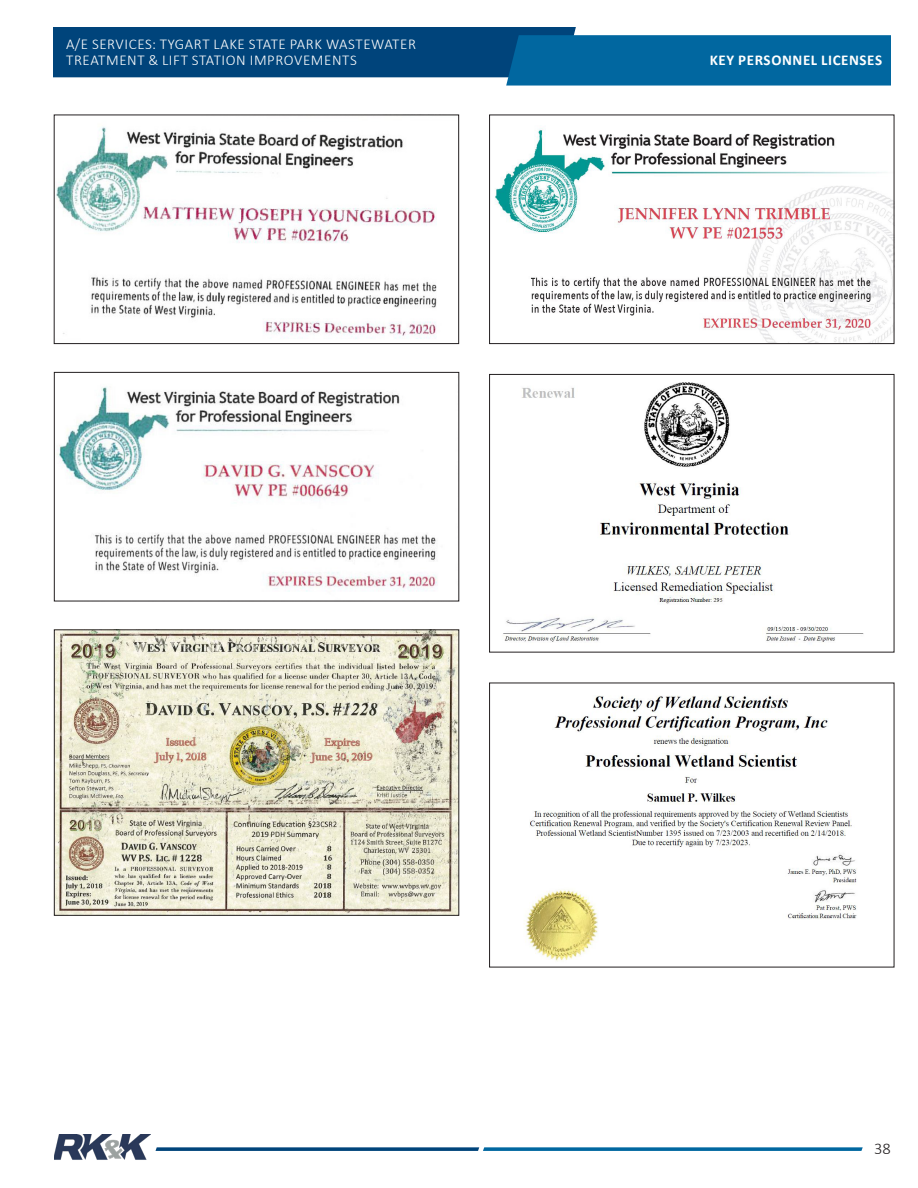
<style>
.page{position:relative;width:918px;height:1188px;background:#fff}
.page>*{position:absolute;margin:0;border:0;box-sizing:border-box;transform-origin:0 0}
.t1{font:300 16.5px "Calibri";color:#231f20}
.t2{font:300 15px/16.5px "Calibri";letter-spacing:.04em;color:#fff}
.t3{font:700 15px "Calibri";letter-spacing:.04em;color:#fff}
</style>
<div class="page">
<img style="left:54px;top:1135px;width:96px;height:25px">
<svg style="left:156px;top:1147px;width:707px;height:4px;background:#1d699b"></svg>
<svg style="left:53px;top:27px;width:838px;height:59px;background:#226a9b"></svg>
<img style="left:56px;top:126px;width:381px;height:213px">
<div style="left:54px;top:115px;width:405px;height:229px;border:1px solid #231f20"></div>
<img style="left:57px;top:386px;width:380px;height:206px">
<div style="left:54px;top:372px;width:405px;height:229px;border:1px solid #231f20"></div>
<img style="left:503px;top:382px;width:361px;height:262px">
<div style="left:489px;top:374px;width:405px;height:278px;border:1px solid #231f20"></div>
<img style="left:524px;top:695px;width:333px;height:266px">
<img style="left:495px;top:128px;width:397px;height:214px">
<div style="left:489px;top:115px;width:405px;height:229px;border:1px solid #231f20"></div>
<img style="left:56px;top:632px;width:401px;height:282px">
<div style="left:54px;top:630px;width:405px;height:286px;border:1px solid #231f20"></div>
<p class="t2" style="left:66px;top:35px;width:351px">A/E SERVICES: TYGART LAKE STATE PARK WASTEWATER<br>TREATMENT &amp; LIFT STATION IMPROVEMENTS</p>
<p class="t3" style="left:710px;top:49px;width:174px">KEY PERSONNEL LICENSES</p>
<p class="t1" style="left:874px;top:1138px;width:18px">38</p>
</div>
